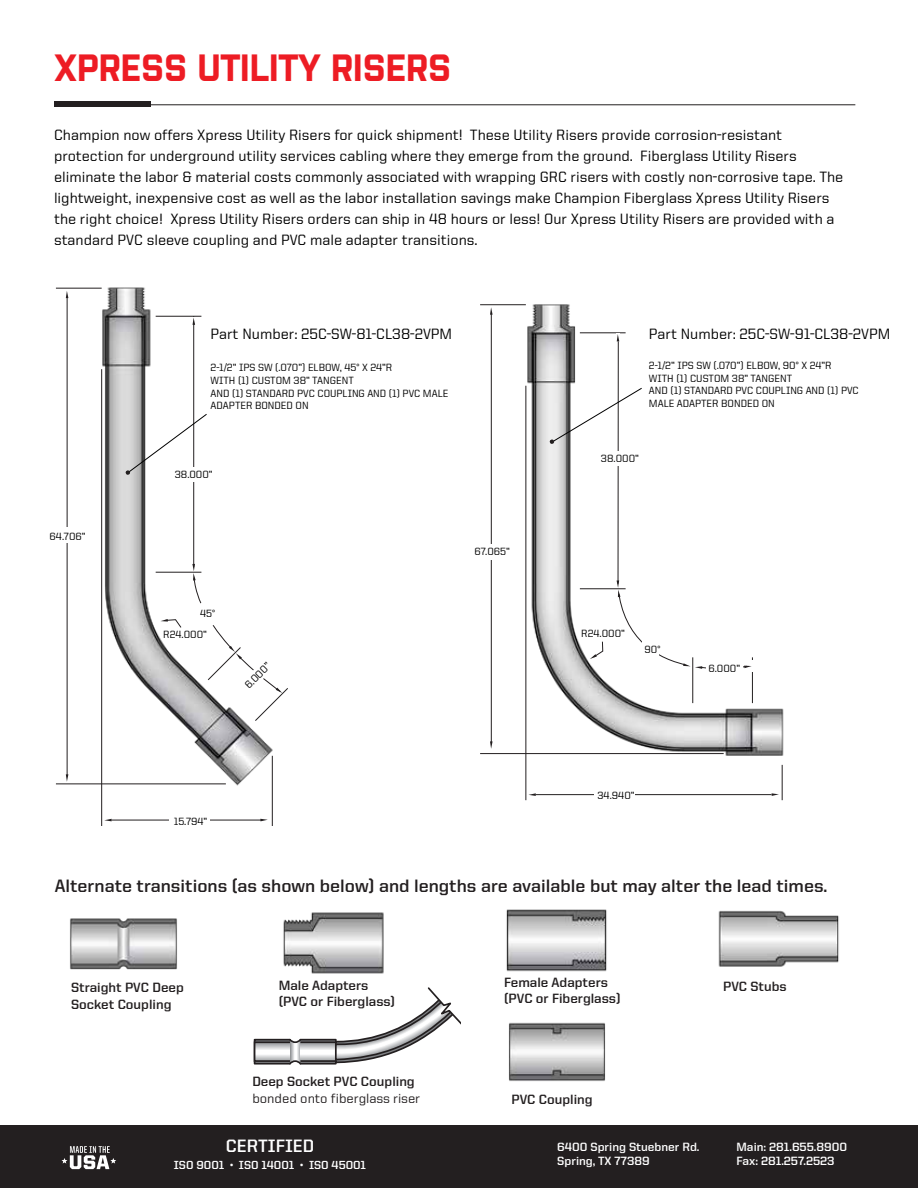
<style>
.page{position:relative;width:918px;height:1188px;background:#fff}
.page>*{position:absolute;margin:0;border:0;box-sizing:border-box;transform-origin:0 0}
.t1{font:700 37.95px "Purista";color:#ed1c24;scale:.91 1}
.t2{font:700 18px "United Sans Reg";color:#231f20}
.t3{font:700 18px "United Sans Reg";color:#fff}
.t4{font:500 15px/21px "United Sans Reg";color:#000}
.t5{font:700 13.5px/16.5px "United Sans Reg";color:#231f20}
.t6{font:500 13.5px "United Sans Reg";color:#231f20}
.t7{font:700 12px/14.4px "United Sans Reg";color:#fff}
.t8{font:700 11.7px "United Sans Reg";color:#fff}
.t9{font:500 10.5px/12.6px "United Sans Reg";color:#000}
</style>
<div class="page">
<img style="left:718px;top:910px;width:121px;height:57px">
<img style="left:70px;top:918px;width:107px;height:52px">
<hr style="left:111px;top:820px;width:151px;height:1px;background:#231f20">
<div style="left:170px;top:813px;width:40px;height:15px;background:#fff"></div>
<img style="left:76px;top:287px;width:197px;height:505px">
<hr style="left:56px;top:784px;width:170px;height:1px;background:#231f20">
<hr style="left:56px;top:288px;width:46px;height:1px;background:#231f20">
<hr style="left:101px;top:369px;width:1px;height:457px;background:#231f20">
<hr style="left:272px;top:756px;width:1px;height:70px;background:#231f20">
<hr style="left:67px;top:297px;width:1px;height:479px;background:#231f20">
<div style="left:44px;top:527px;width:46px;height:16px;background:#fff"></div>
<svg style="left:66px;top:291px;width:2px;height:7px"></svg>
<svg style="left:66px;top:774px;width:2px;height:8px"></svg>
<svg style="left:104px;top:819px;width:8px;height:2px"></svg>
<svg style="left:260px;top:819px;width:8px;height:2px"></svg>
<img style="left:525px;top:304px;width:259px;height:454px">
<svg style="left:617px;top:341px;width:136px;height:351px"></svg>
<hr style="left:536px;top:794px;width:236px;height:1px;background:#231f20">
<div style="left:594px;top:788px;width:40px;height:15px;background:#fff"></div>
<hr style="left:480px;top:753px;width:244px;height:1px;background:#231f20">
<hr style="left:480px;top:304px;width:46px;height:1px;background:#231f20">
<hr style="left:525px;top:386px;width:1px;height:414px;background:#231f20">
<hr style="left:782px;top:765px;width:1px;height:35px;background:#231f20">
<hr style="left:580px;top:332px;width:46px;height:1px;background:#231f20">
<div style="left:592px;top:451px;width:51px;height:15px;background:#fff"></div>
<div style="left:642px;top:635px;width:17px;height:25px;background:#fff"></div>
<hr style="left:491px;top:314px;width:1px;height:428px;background:#231f20">
<div style="left:468px;top:544px;width:47px;height:15px;background:#fff"></div>
<div style="left:706px;top:662px;width:36px;height:13px;background:#fff"></div>
<svg style="left:654px;top:662px;width:11px;height:13px"></svg>
<hr style="left:752px;top:657px;width:1px;height:46px;background:#231f20">
<hr style="left:580px;top:588px;width:46px;height:1px;background:#231f20">
<svg style="left:614px;top:580px;width:7px;height:17px"></svg>
<svg style="left:616px;top:333px;width:4px;height:8px"></svg>
<svg style="left:490px;top:307px;width:3px;height:8px"></svg>
<svg style="left:490px;top:741px;width:3px;height:8px"></svg>
<svg style="left:528px;top:793px;width:8px;height:3px"></svg>
<svg style="left:772px;top:793px;width:7px;height:3px"></svg>
<svg style="left:590px;top:641px;width:14px;height:18px"></svg>
<div style="left:747px;top:661px;width:5px;height:11px;background:#fff"></div>
<svg style="left:744px;top:666px;width:8px;height:2px"></svg>
<div style="left:686px;top:648px;width:15px;height:31px;background:#fff"></div>
<hr style="left:692px;top:657px;width:1px;height:46px;background:#231f20">
<svg style="left:683px;top:663px;width:19px;height:6px"></svg>
<div style="left:0;top:1125px;width:918px;height:63px;background:#231f20"></div>
<hr style="left:54px;top:104px;width:801px;height:1px;background:#231f20">
<div style="left:55px;top:102px;width:96px;height:5px;background:#231f20"></div>
<svg style="left:62px;top:1146px;width:54px;height:23px"></svg>
<svg style="left:125px;top:315px;width:163px;height:407px"></svg>
<svg style="left:549px;top:387px;width:94px;height:57px"></svg>
<svg style="left:254px;top:1039px;width:34px;height:26px"></svg>
<svg style="left:257px;top:1044px;width:31px;height:15px"></svg>
<div style="left:254px;top:1041px;width:37px;height:21px;border:2px solid #231f20"></div>
<svg style="left:303px;top:1039px;width:34px;height:26px"></svg>
<svg style="left:303px;top:1044px;width:31px;height:15px"></svg>
<div style="left:300px;top:1041px;width:37px;height:21px;border:2px solid #231f20"></div>
<svg style="left:288px;top:1038px;width:15px;height:27px"></svg>
<svg style="left:335px;top:987px;width:125px;height:77px"></svg>
<img style="left:509px;top:1022px;width:97px;height:59px">
<img style="left:283px;top:912px;width:101px;height:62px">
<img style="left:506px;top:909px;width:101px;height:63px">
<h1 class="t1" style="left:54px;top:46px;width:438px">XPRESS UTILITY RISERS</h1>
<p class="t4" style="left:54px;top:124px;width:791px">Champion now offers Xpress Utility Risers for quick shipment! These Utility Risers provide corrosion-resistant protection for underground utility services cabling where they emerge from the ground. Fiberglass Utility Risers eliminate the labor &amp; material costs commonly associated with wrapping GRC risers with costly non-corrosive tape. The lightweight, inexpensive cost as well as the labor installation savings make Champion Fiberglass Xpress Utility Risers the right choice! Xpress Utility Risers orders can ship in 48 hours or less! Our Xpress Utility Risers are provided with a standard PVC sleeve coupling and PVC male adapter transitions.</p>
<p class="t4" style="left:211px;top:323px;width:243px">Part Number: 25C-SW-81-CL38-2VPM</p>
<p class="t4" style="left:649px;top:323px;width:243px">Part Number: 25C-SW-91-CL38-2VPM</p>
<p class="t9" style="left:211px;top:361px;width:239px">2-1/2” IPS SW (.070”) ELBOW, 45° X 24”R<br>WITH (1) CUSTOM 38” TANGENT<br>AND (1) STANDARD PVC COUPLING AND (1) PVC MALE<br>ADAPTER BONDED ON</p>
<p class="t9" style="left:649px;top:359px;width:211px">2-1/2” IPS SW (.070”) ELBOW, 90° X 24”R<br>WITH (1) CUSTOM 38” TANGENT<br>AND (1) STANDARD PVC COUPLING AND (1) PVC<br>MALE ADAPTER BONDED ON</p>
<p class="t9" style="left:50px;top:530px;width:38px">64.706”</p>
<p class="t9" style="left:175px;top:468px;width:39px">38.000”</p>
<p class="t9" style="left:200px;top:607px;width:16px">45°</p>
<p class="t9" style="left:163px;top:628px;width:45px">R24.000”</p>
<p class="t9" style="left:242px;top:682px;width:33px;rotate:-45deg">6.000”</p>
<p class="t9" style="left:174px;top:815px;width:35px">15.794”</p>
<p class="t9" style="left:474px;top:545px;width:37px">67.065”</p>
<p class="t9" style="left:601px;top:452px;width:39px">38.000”</p>
<p class="t9" style="left:581px;top:627px;width:45px">R24.000”</p>
<p class="t9" style="left:645px;top:643px;width:17px">90°</p>
<p class="t9" style="left:597px;top:789px;width:39px">34.940”</p>
<p class="t9" style="left:708px;top:662px;width:33px">6.000”</p>
<p class="t2" style="left:55px;top:876px;width:774px">Alternate transitions (as shown below) and lengths are available but may alter the lead times.</p>
<p class="t5" style="left:71px;top:979px;width:114px">Straight PVC Deep<br>Socket Coupling</p>
<p class="t5" style="left:279px;top:977px;width:118px">Male Adapters (PVC or Fiberglass)</p>
<p class="t5" style="left:504px;top:974px;width:118px">Female Adapters (PVC or Fiberglass)</p>
<p class="t5" style="left:252px;top:1073px;width:164px">Deep Socket PVC Coupling</p>
<p class="t6" style="left:252px;top:1091px;width:169px">bonded onto fiberglass riser</p>
<p class="t5" style="left:512px;top:1090px;width:83px">PVC Coupling</p>
<p class="t5" style="left:723px;top:978px;width:65px">PVC Stubs</p>
<p class="t3" style="left:226px;top:1136px;width:90px">CERTIFIED</p>
<p class="t8" style="left:174px;top:1159px;width:194px">ISO 9001 • ISO 14001 • ISO 45001</p>
<p class="t7" style="left:557px;top:1139px;width:144px">6400 Spring Stuebner Rd.<br>Spring, TX 77389</p>
<p class="t7" style="left:737px;top:1139px;width:112px">Main: 281.655.8900<br>Fax: 281.257.2523</p>
</div>
